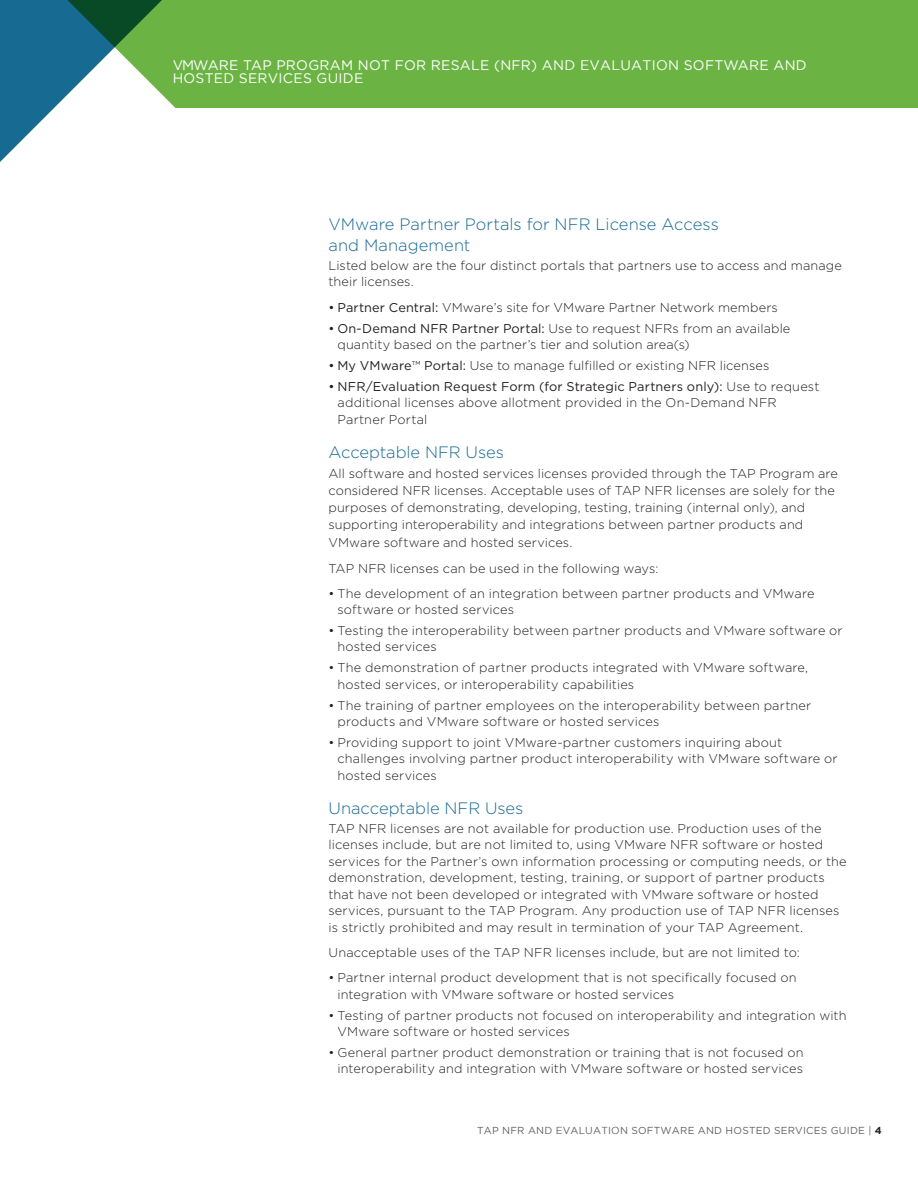
<style>
.page{position:relative;width:918px;height:1188px;background:#fff}
.page>*{position:absolute;margin:0;border:0;box-sizing:border-box;transform-origin:0 0}
._5a_SUBHEAD-1{font:300 16.5px/21px "Gotham";letter-spacing:-.005em;color:#176a92}
.t1{font:13.8px/13px "Gotham";letter-spacing:.02em;color:#fff}
._3a_BODY_TEXT{font:300 12.75px/16.5px "Gotham";letter-spacing:.01em;color:#231f20}
.t2{font:10.2px "Gotham";letter-spacing:.02em;color:#636265}
.s1{font-weight:400}
.s2{font-weight:700;color:#231f20}
</style>
<div class="page">
<div style="left:176px;top:0;width:742px;height:108px;background:#6bb444"></div>
<svg style="left:0;top:0;width:176px;height:162px"></svg>
<p class="t1" style="left:173px;top:58px;width:636px">VMWARE TAP PROGRAM NOT FOR RESALE (NFR) AND EVALUATION SOFTWARE AND<br>HOSTED SERVICES GUIDE</p>
<p class="_5a_SUBHEAD-1" style="left:328px;top:214px;width:392px">VMware Partner Portals for NFR License Access and Management</p>
<p class="_3a_BODY_TEXT" style="left:328px;top:257px;width:515px">Listed below are the four distinct portals that partners use to access and manage their licenses.</p>
<p class="_3a_BODY_TEXT" style="left:328px;top:299px;width:451px"><span class="s1">• Partner Central:</span> VMware’s site for VMware Partner Network members</p>
<p class="_3a_BODY_TEXT" style="left:338px;top:320px;width:454px;text-indent:-9px"><span class="s1">• On-Demand NFR Partner Portal:</span> Use to request NFRs from an available quantity based on the partner’s tier and solution area(s)</p>
<p class="_3a_BODY_TEXT" style="left:328px;top:357px;width:442px"><span class="s1">• My VMware</span>™ <span class="s1">Portal:</span> Use to manage fulfilled or existing NFR licenses</p>
<p class="_3a_BODY_TEXT" style="left:338px;top:378px;width:484px;text-indent:-9px"><span class="s1">• NFR/Evaluation Request Form (for Strategic Partners only):</span> Use to request additional licenses above allotment provided in the On-Demand NFR<br>Partner Portal</p>
<p class="_5a_SUBHEAD-1" style="left:328px;top:441px;width:177px">Acceptable NFR Uses</p>
<p class="_3a_BODY_TEXT" style="left:328px;top:464px;width:511px;line-height:17.2px">All software and hosted services licenses provided through the TAP Program are considered NFR licenses. Acceptable uses of TAP NFR licenses are solely for the purposes of demonstrating, developing, testing, training (internal only), and supporting interoperability and integrations between partner products and VMware software and hosted services.</p>
<p class="_3a_BODY_TEXT" style="left:328px;top:559px;width:331px">TAP NFR licenses can be used in the following ways:</p>
<p class="_3a_BODY_TEXT" style="left:338px;top:585px;width:479px;text-indent:-9px">• The development of an integration between partner products and VMware software or hosted services</p>
<p class="_3a_BODY_TEXT" style="left:338px;top:622px;width:507px;text-indent:-9px">• Testing the interoperability between partner products and VMware software or hosted services</p>
<p class="_3a_BODY_TEXT" style="left:338px;top:659px;width:472px;text-indent:-9px">• The demonstration of partner products integrated with VMware software, hosted services, or interoperability capabilities</p>
<p class="_3a_BODY_TEXT" style="left:338px;top:697px;width:475px;text-indent:-9px">• The training of partner employees on the interoperability between partner products and VMware software or hosted services</p>
<p class="_3a_BODY_TEXT" style="left:338px;top:734px;width:502px;text-indent:-9px">• Providing support to joint VMware-partner customers inquiring about challenges involving partner product interoperability with VMware software or hosted services</p>
<p class="_5a_SUBHEAD-1" style="left:328px;top:797px;width:196px">Unacceptable NFR Uses</p>
<p class="_3a_BODY_TEXT" style="left:328px;top:820px;width:520px">TAP NFR licenses are not available for production use. Production uses of the licenses include, but are not limited to, using VMware NFR software or hosted services for the Partner’s own information processing or computing needs, or the demonstration, development, testing, training, or support of partner products that have not been developed or integrated with VMware software or hosted services, pursuant to the TAP Program. Any production use of TAP NFR licenses is strictly prohibited and may result in termination of your TAP Agreement.</p>
<p class="_3a_BODY_TEXT" style="left:328px;top:944px;width:473px">Unacceptable uses of the TAP NFR licenses include, but are not limited to:</p>
<p class="_3a_BODY_TEXT" style="left:338px;top:969px;width:461px;text-indent:-9px">• Partner internal product development that is not specifically focused on integration with VMware software or hosted services</p>
<p class="_3a_BODY_TEXT" style="left:338px;top:1006px;width:510px;text-indent:-9px">• Testing of partner products not focused on interoperability and integration with<br>VMware software or hosted services</p>
<p class="_3a_BODY_TEXT" style="left:328px;top:1044px;width:477px;text-align:right">• General partner product demonstration or training that is not focused on interoperability and integration with VMware software or hosted services</p>
<p class="t2" style="left:477px;top:1124px;width:406px">TAP NFR AND EVALUATION SOFTWARE AND HOSTED SERVICES GUIDE | <span class="s2">4</span></p>
</div>
